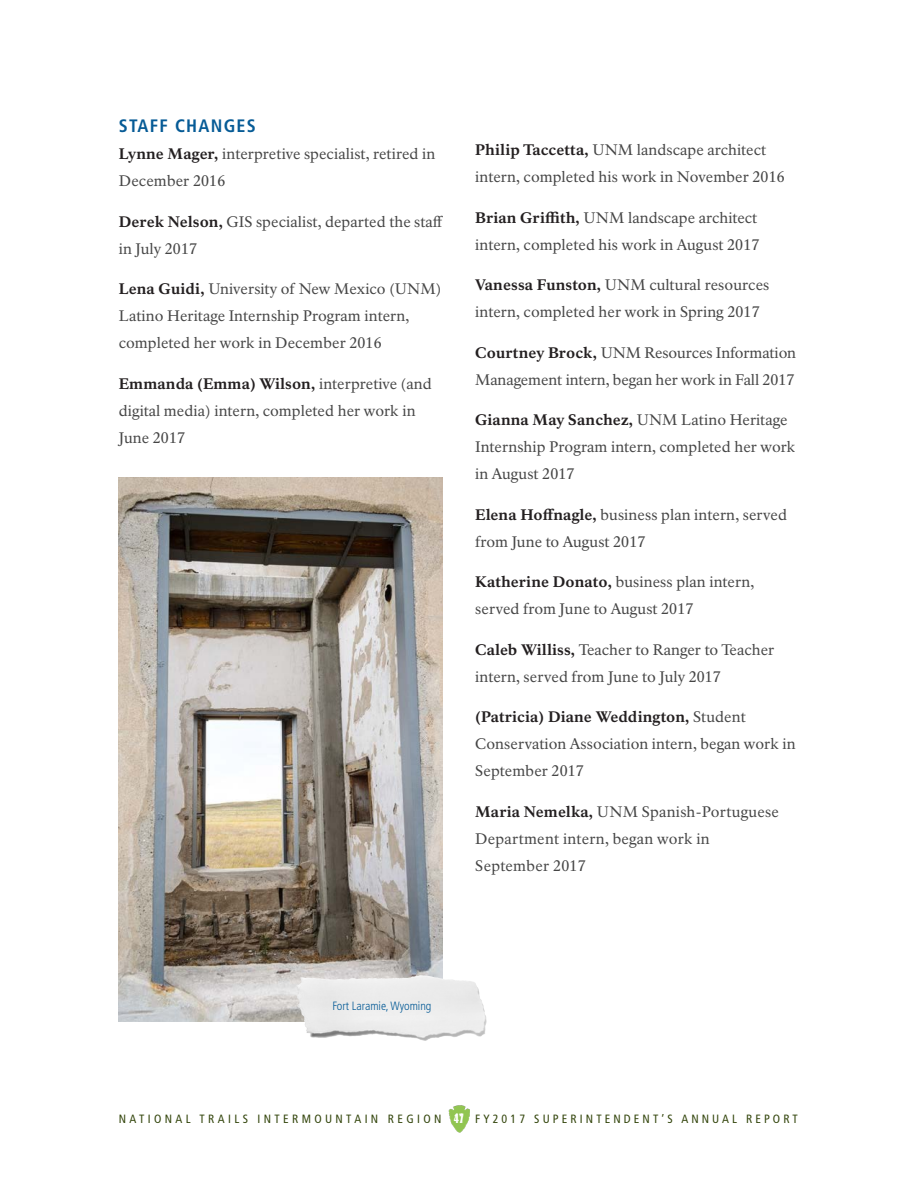
<style>
.page{position:relative;width:918px;height:1188px;background:#fff}
.page>*{position:absolute;margin:0;border:0;box-sizing:border-box;transform-origin:0 0}
.t1{font:700 condensed 18px "Frutiger LT Std";letter-spacing:.07em;color:#065b96}
.Body_Text{font:15px/27px "NPS Rawlinson OT";letter-spacing:.01em;color:#454545}
.t2{font:condensed 12px "Frutiger LT Std";letter-spacing:.26em;color:#34460d}
.t3{font:300 condensed 12px "Frutiger LT Std";color:#065b96}
.s1{font-weight:800;color:#231f20}
.s2{font-weight:700;font-size:13.5px;color:#fff}
</style>
<div class="page">
<img style="left:119px;top:477px;width:323px;height:544px">
<img style="left:297px;top:975px;width:123px;height:63px">
<img style="left:449px;top:1105px;width:21px;height:28px">
<h2 class="t1" style="left:119px;top:115px;width:139px">STAFF CHANGES</h2>
<p class="Body_Text" style="left:119px;top:141px;width:318px"><span class="s1">Lynne Mager,</span> interpretive specialist, retired in<br>December 2016</p>
<p class="Body_Text" style="left:119px;top:208px;width:326px"><span class="s1">Derek Nelson,</span> GIS specialist, departed the staff in July 2017</p>
<p class="Body_Text" style="left:119px;top:276px;width:324px"><span class="s1">Lena Guidi,</span> University of New Mexico (UNM)<br>Latino Heritage Internship Program intern, completed her work in December 2016</p>
<p class="Body_Text" style="left:119px;top:370px;width:314px"><span class="s1">Emmanda (Emma) Wilson,</span> interpretive (and digital media) intern, completed her work in<br>June 2017</p>
<p class="Body_Text" style="left:475px;top:137px;width:311px"><span class="s1">Philip Taccetta,</span> UNM landscape architect intern, completed his work in November 2016</p>
<p class="Body_Text" style="left:475px;top:204px;width:286px"><span class="s1">Brian Griffith,</span> UNM landscape architect intern, completed his work in August 2017</p>
<p class="Body_Text" style="left:475px;top:272px;width:296px"><span class="s1">Vanessa Funston,</span> UNM cultural resources intern, completed her work in Spring 2017</p>
<p class="Body_Text" style="left:475px;top:339px;width:323px"><span class="s1">Courtney Brock,</span> UNM Resources Information<br>Management intern, began her work in Fall 2017</p>
<p class="Body_Text" style="left:475px;top:407px;width:322px"><span class="s1">Gianna May Sanchez,</span> UNM Latino Heritage<br>Internship Program intern, completed her work in August 2017</p>
<p class="Body_Text" style="left:475px;top:501px;width:313px"><span class="s1">Elena Hoffnagle,</span> business plan intern, served from June to August 2017</p>
<p class="Body_Text" style="left:475px;top:569px;width:281px"><span class="s1">Katherine Donato,</span> business plan intern, served from June to August 2017</p>
<p class="Body_Text" style="left:475px;top:636px;width:301px"><span class="s1">Caleb Williss,</span> Teacher to Ranger to Teacher intern, served from June to July 2017</p>
<p class="Body_Text" style="left:475px;top:704px;width:322px"><span class="s1">(Patricia) Diane Weddington,</span> Student<br>Conservation Association intern, began work in<br>September 2017</p>
<p class="Body_Text" style="left:475px;top:798px;width:305px"><span class="s1">Maria Nemelka,</span> UNM Spanish-Portuguese<br>Department intern, began work in<br>September 2017</p>
<p class="t3" style="left:332px;top:999px;width:101px">Fort Laramie, Wyoming</p>
<p class="t2" style="left:119px;top:1112px;width:680px">NATIONAL TRAILS INTERMOUNTAIN REGION <span class="s2">1147</span> FY2017 SUPERINTENDENT’S ANNUAL REPORT</p>
</div>
